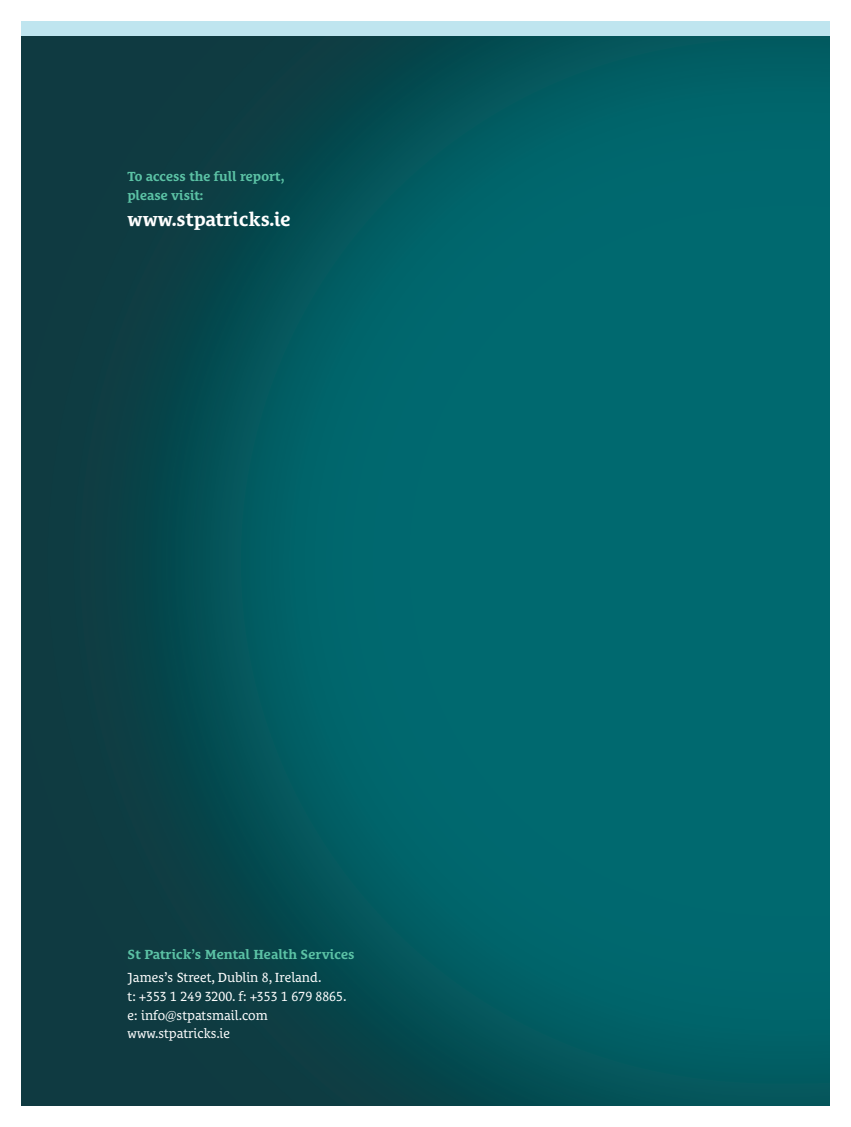
<style>
.page{position:relative;width:851px;height:1127px;background:#fff}
.page>*{position:absolute;margin:0;border:0;box-sizing:border-box;transform-origin:0 0}
.t1{font:700 19.5px "Le Monde Courrier Pro";color:#fff}
.t2{font:13.5px/18.8px "Le Monde Courrier Pro";color:#fff}
.t3{font:700 13.5px/19.5px "Le Monde Courrier Pro";color:#5bc2a5}
</style>
<div class="page">
<img style="left:21px;top:36px;width:808px;height:1070px">
<div style="left:21px;top:21px;width:808px;height:15px;background:#bfe5ef"></div>
<p class="t3" style="left:128px;top:165px;width:158px">To access the full report, please visit:</p>
<h1 class="t1" style="left:128px;top:203px;width:165px">www.stpatricks.ie</h1>
<p class="t3" style="left:128px;top:943px;width:228px">St Patrick’s Mental Health Services</p>
<p class="t2" style="left:128px;top:966px;width:220px">James’s Street, Dublin 8, Ireland.<br>t: +353 1 249 3200. f: +353 1 679 8865. e: info@stpatsmail.com www.stpatricks.ie</p>
</div>
